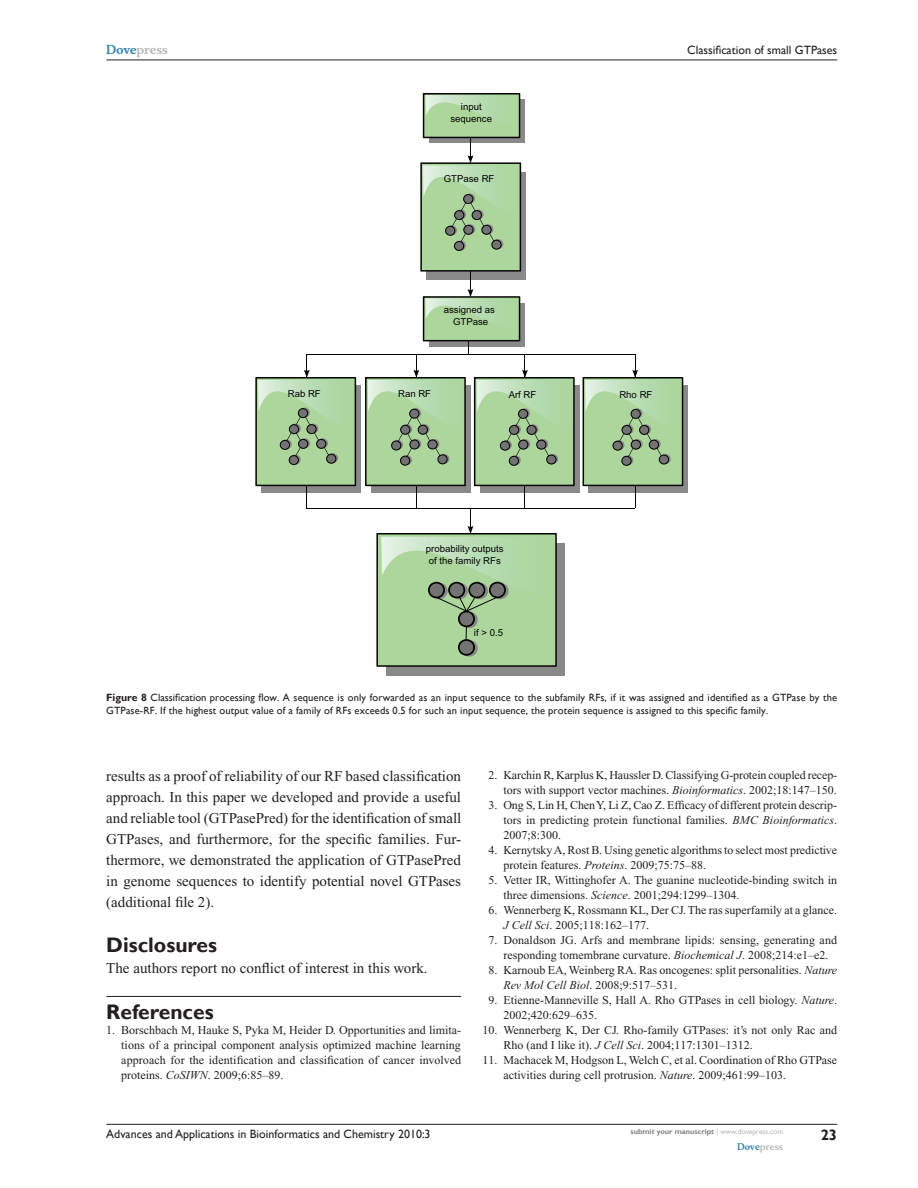
<style>
.page{position:relative;width:918px;height:1188px;background:#fff}
.page>*{position:absolute;margin:0;border:0;box-sizing:border-box;transform-origin:0 0}
.t1{font:700 21px "Gill Sans";color:#231f20}
.t2{font:15px/21px "Times New Roman";color:#231f20;text-align:justify}
.t3{font:700 15px "Gill Sans";color:#231f20}
.t4{font:12px/15px "Times New Roman";color:#231f20}
.t5{font:12px "Gill Sans";color:#231f20}
.t6{font:700 12px "Musee";color:#b8b9bc}
.t7{font:10.5px/13.5px "Gill Sans";letter-spacing:.01em;color:#231f20}
.t8{font:9.6px/12px "Arial";color:#040503;text-align:center}
.t9{font:700 9px "Musee";color:#b8b9bc}
.t10{font:700 7.5px "Gill Sans";color:#808285}
.s1{color:#3485ae}
.s2{font-weight:700}
.s3{font-style:italic}
.s4{font-weight:400;color:#b8b9bc}
</style>
<div class="page">
<hr style="left:106px;top:1124px;width:731px;height:1px;background:#231f20">
<hr style="left:106px;top:60px;width:731px;height:1px;background:#231f20">
<div style="left:262px;top:385px;width:99px;height:108px;background:linear-gradient(to bottom,#7f7e7f,#838283)"></div>
<div style="left:480px;top:385px;width:100px;height:108px;background:#8a898a"></div>
<svg style="left:683px;top:385px;width:5px;height:108px"></svg>
<div style="left:386px;top:543px;width:179px;height:132px;background:#8a898a"></div>
<hr style="left:307px;top:354px;width:328px;height:1px;background:#040503">
<hr style="left:307px;top:508px;width:328px;height:1px;background:#040503">
<svg style="left:255px;top:354px;width:101px;height:154px"></svg>
<svg style="left:583px;top:354px;width:100px;height:154px"></svg>
<svg style="left:365px;top:93px;width:210px;height:574px"></svg>
<hr style="left:106px;top:996px;width:355px;height:1px;background:#231f20">
<p class="t6" style="left:106px;top:43px;width:63px"><span class="s1">Dove</span>press</p>
<p class="t8" style="left:450px;top:101px;width:43px">input sequence</p>
<p class="t8" style="left:444px;top:173px;width:52px">GTPase RF</p>
<p class="t5" style="left:687px;top:43px;width:151px">Classification of small GTPases</p>
<p class="t8" style="left:444px;top:303px;width:53px">assigned as<br>GTPase</p>
<p class="t8" style="left:288px;top:388px;width:35px">Rab RF</p>
<p class="t8" style="left:398px;top:388px;width:35px">Ran RF</p>
<p class="t8" style="left:509px;top:388px;width:29px">Arf RF</p>
<p class="t8" style="left:619px;top:389px;width:35px">Rho RF</p>
<p class="t8" style="left:426px;top:543px;width:79px">probability outputs of the family RFs</p>
<p class="t8" style="left:474px;top:627px;width:31px">if &gt; 0.5</p>
<p class="t7" style="left:106px;top:691px;width:732px"><span class="s2">Figure 8</span> Classification processing flow. A sequence is only forwarded as an input sequence to the subfamily RFs, if it was assigned and identified as a GTPase by the<br>GTPase-RF. If the highest output value of a family of RFs exceeds 0.5 for such an input sequence, the protein sequence is assigned to this specific family.</p>
<p class="t2" style="left:106px;top:765px;width:357px">results as a proof of reliability of our RF based classification approach. In this paper we developed and provide a useful and reliable tool (GTPasePred) for the identification of small GTPases, and furthermore, for the specific families. Fur&shy;thermore, we demonstrated the application of GTPasePred in genome sequences to identify potential novel GTPases (additional file 2).</p>
<h1 class="t1" style="left:106px;top:932px;width:112px">Disclosures</h1>
<p class="t2" style="left:106px;top:957px;width:323px">The authors report no conflict of interest in this work.</p>
<h1 class="t1" style="left:106px;top:1000px;width:109px">References</h1>
<p class="t4" style="left:121px;top:1023px;width:341px;text-align:justify;text-indent:-15px">1. Borschbach M, Hauke S, Pyka M, Heider D. Opportunities and limita&shy;tions of a principal component analysis optimized machine learning approach for the identification and classification of cancer involved proteins. <span class="s3">CoSIWN</span>. 2009;6:85–89.</p>
<p class="t4" style="left:488px;top:767px;width:350px;text-align:right">2. Karchin R, Karplus K, Haussler D. Classifying G-protein coupled recep&shy;tors with support vector machines. <span class="s3">Bioinformatics</span>. 2002;18:147–150.</p>
<p class="t4" style="left:503px;top:797px;width:335px;text-align:justify;text-indent:-15px">3. Ong S, Lin H, Chen Y, Li Z, Cao Z. Efficacy of different protein descrip&shy;tors in predicting protein functional families. <span class="s3">BMC Bioinformatics</span>.<br>2007;8:300.</p>
<p class="t4" style="left:503px;top:842px;width:335px;text-indent:-15px">4. Kernytsky A, Rost B. Using genetic algorithms to select most predictive protein features. <span class="s3">Proteins</span>. 2009;75:75–88.</p>
<p class="t4" style="left:503px;top:872px;width:335px;text-indent:-15px">5. Vetter IR, Wittinghofer A. The guanine nucleotide-binding switch in three dimensions. <span class="s3">Science</span>. 2001;294:1299–1304.</p>
<p class="t4" style="left:503px;top:902px;width:335px;text-indent:-15px">6. Wennerberg K, Rossmann KL, Der CJ. The ras superfamily at a glance.<br><span class="s3">J Cell Sci</span>. 2005;118:162–177.</p>
<p class="t4" style="left:488px;top:932px;width:350px;text-align:center">7. Donaldson JG. Arfs and membrane lipids: sensing, generating and responding tomembrane curvature. <span class="s3">Biochemical J</span>. 2008;214:e1–e2.</p>
<p class="t4" style="left:503px;top:962px;width:335px;text-indent:-15px">8. Karnoub EA, Weinberg RA. Ras oncogenes: split personalities. <span class="s3">Nature<br>Rev Mol Cell Biol</span>. 2008;9:517–531.</p>
<p class="t4" style="left:503px;top:992px;width:335px;text-indent:-15px">9. Etienne-Manneville S, Hall A. Rho GTPases in cell biology. <span class="s3">Nature</span>.<br>2002;420:629–635.</p>
<p class="t4" style="left:503px;top:1022px;width:335px;text-indent:-21px">10. Wennerberg K, Der CJ. Rho-family GTPases: it’s not only Rac and<br>Rho (and I like it). <span class="s3">J Cell Sci</span>. 2004;117:1301–1312.</p>
<p class="t4" style="left:503px;top:1052px;width:335px;text-indent:-21px">11. Machacek M, Hodgson L, Welch C, et al. Coordination of Rho GTPase activities during cell protrusion. <span class="s3">Nature</span>. 2009;461:99–103.</p>
<p class="t5" style="left:106px;top:1127px;width:326px">Advances and Applications in Bioinformatics and Chemistry 2010:3</p>
<p class="t10" style="left:631px;top:1127px;width:154px">submit your manuscript <span class="s4">| www.dovepress.com</span></p>
<p class="t9" style="left:737px;top:1141px;width:48px"><span class="s1">Dove</span>press</p>
<p class="t3" style="left:821px;top:1126px;width:18px">23</p>
</div>
